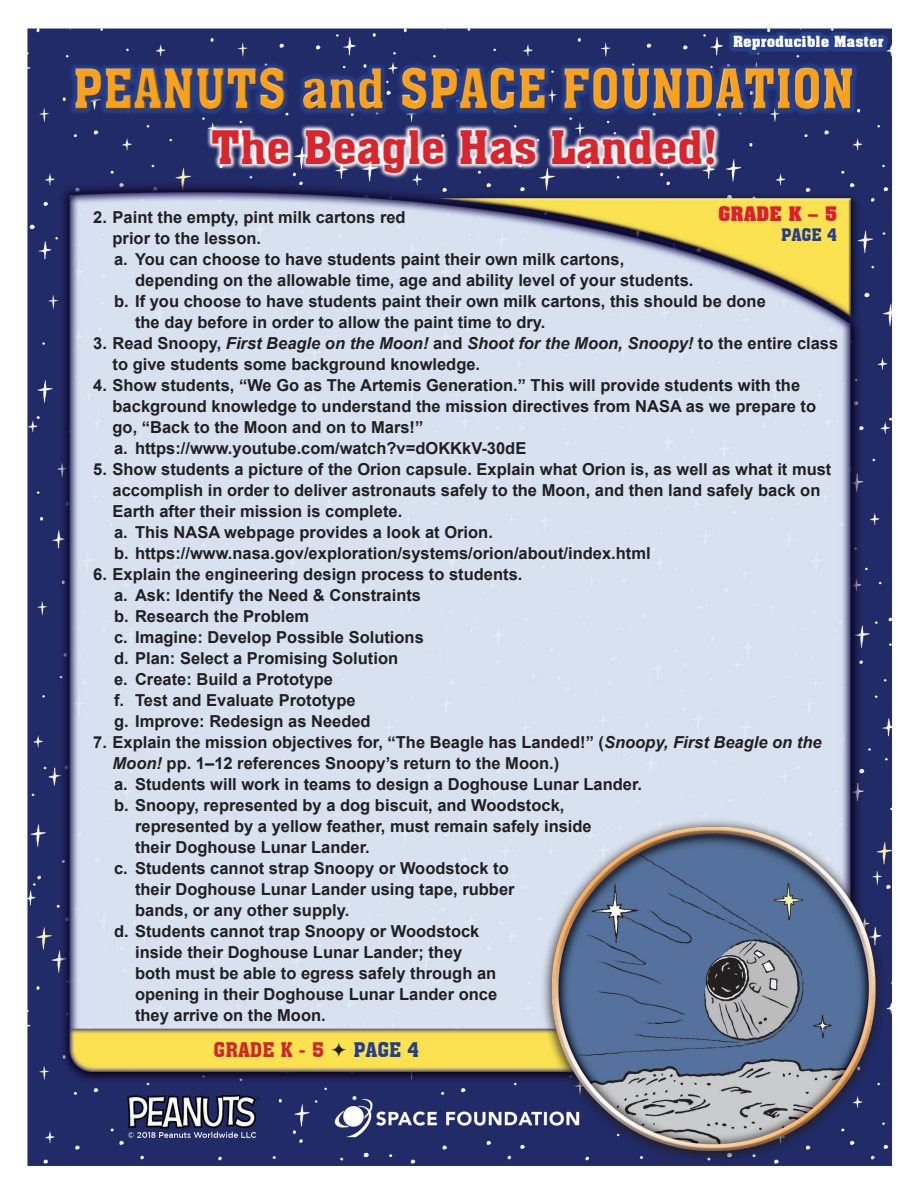
<style>
.page{position:relative;width:918px;height:1188px;background:#fff}
.page>*{position:absolute;margin:0;border:0;box-sizing:border-box;transform-origin:0 0}
.t1{font:54px "Aachen BT";color:#f8a11c;scale:.9 1}
.t2{font:45px "Aachen BT";color:#d9262e}
.t3{font:19.65px "Aachen BT";color:#d3232b}
.t4{font:19.65px "Aachen BT";color:#253f8e}
.t5{font:700 19.5px "Aachen BT";color:#dd1d35}
.t6{font:16.95px "Aachen BT";color:#253f8e}
.t7{font:700 16.5px/21px "Arial";color:#231f20}
.t8{font:700 15px "Aachen BT";color:#fff}
.s1{font-style:italic}
</style>
<div class="page">
<img style="left:27px;top:28px;width:867px;height:1138px">
<div style="left:74px;top:66px;width:786px;height:51px;background:#202b68"></div>
<svg style="left:69px;top:61px;width:790px;height:55px"></svg>
<div style="left:75px;top:67px;width:779px;height:42px;background:#fff;opacity:.75"></div>
<div style="left:75px;top:69px;width:779px;height:42px;background:#231f20;opacity:.75"></div>
<svg style="left:206px;top:124px;width:515px;height:55px"></svg>
<div style="left:732px;top:34px;width:158px;height:23px;background:#202b68"></div>
<svg style="left:729px;top:31px;width:159px;height:24px;fill:#243e8d"></svg>
<img style="left:527px;top:813px;width:364px;height:353px">
<svg style="left:332px;top:1043px;width:14px;height:14px"></svg>
<p class="t8" style="left:733px;top:32px;width:152px">Reproducible Master</p>
<h1 class="t1" style="left:74px;top:55px;width:869px">PEANUTS and SPACE FOUNDATION</h1>
<h2 class="t2" style="left:211px;top:119px;width:507px">The Beagle Has Landed!</h2>
<p class="t5" style="left:718px;top:201px;width:121px">GRADE K – 5</p>
<p class="t6" style="left:781px;top:224px;width:58px">PAGE 4</p>
<p class="t7" style="left:93px;top:207px;width:314px">2. Paint the empty, pint milk cartons red</p>
<p class="t7" style="left:113px;top:228px;width:150px">prior to the lesson.</p>
<p class="t7" style="left:114px;top:249px;width:512px">a. You can choose to have students paint their own milk cartons,</p>
<p class="t7" style="left:135px;top:270px;width:560px">depending on the allowable time, age and ability level of your students.</p>
<p class="t7" style="left:114px;top:291px;width:653px">b. If you choose to have students paint their own milk cartons, this should be done</p>
<p class="t7" style="left:135px;top:312px;width:412px">the day before in order to allow the paint time to dry.</p>
<p class="t7" style="left:113px;top:333px;width:727px;text-indent:-19px">3. Read Snoopy, <span class="s1">First Beagle on the Moon!</span> and <span class="s1">Shoot for the Moon, Snoopy!</span> to the entire class to give students some background knowledge.</p>
<p class="t7" style="left:113px;top:375px;width:705px;text-indent:-19px">4. Show students, “We Go as The Artemis Generation.” This will provide students with the background knowledge to understand the mission directives from NASA as we prepare to go, “Back to the Moon and on to Mars!”<br>a. https://www.youtube.com/watch?v=dOKKkV-30dE</p>
<p class="t7" style="left:113px;top:459px;width:720px;text-indent:-19px">5. Show students a picture of the Orion capsule. Explain what Orion is, as well as what it must accomplish in order to deliver astronauts safely to the Moon, and then land safely back on Earth after their mission is complete.<br>a. This NASA webpage provides a look at Orion.<br>b. https://www.nasa.gov/exploration/systems/orion/about/index.html</p>
<p class="t7" style="left:114px;top:564px;width:410px;text-indent:-21px">6. Explain the engineering design process to students. a. Ask: Identify the Need &amp; Constraints<br>b. Research the Problem<br>c. Imagine: Develop Possible Solutions<br>d. Plan: Select a Promising Solution<br>e. Create: Build a Prototype<br>f. Test and Evaluate Prototype<br>g. Improve: Redesign as Needed</p>
<p class="t7" style="left:93px;top:732px;width:730px">7. Explain the mission objectives for, “The Beagle has Landed!” (<span class="s1">Snoopy, First Beagle on the</span></p>
<p class="t7" style="left:113px;top:753px;width:448px"><span class="s1">Moon!</span> pp. 1–12 references Snoopy’s return to the Moon.)</p>
<p class="t7" style="left:114px;top:774px;width:529px">a. Students will work in teams to design a Doghouse Lunar Lander.</p>
<p class="t7" style="left:114px;top:795px;width:452px">b. Snoopy, represented by a dog biscuit, and Woodstock,</p>
<p class="t7" style="left:135px;top:816px;width:458px">represented by a yellow feather, must remain safely inside</p>
<p class="t7" style="left:135px;top:837px;width:236px">their Doghouse Lunar Lander.</p>
<p class="t7" style="left:114px;top:858px;width:396px">c. Students cannot strap Snoopy or Woodstock to</p>
<p class="t7" style="left:135px;top:879px;width:381px">their Doghouse Lunar Lander using tape, rubber</p>
<p class="t7" style="left:135px;top:900px;width:216px">bands, or any other supply.</p>
<p class="t7" style="left:114px;top:921px;width:367px">d. Students cannot trap Snoopy or Woodstock</p>
<p class="t7" style="left:135px;top:942px;width:329px">inside their Doghouse Lunar Lander; they</p>
<p class="t7" style="left:135px;top:963px;width:363px">both must be able to egress safely through an</p>
<p class="t7" style="left:135px;top:984px;width:364px">opening in their Doghouse Lunar Lander once</p>
<p class="t7" style="left:135px;top:1005px;width:192px">they arrive on the Moon.</p>
<p class="t3" style="left:214px;top:1038px;width:112px">GRADE K - 5</p>
<p class="t4" style="left:354px;top:1038px;width:67px">PAGE 4</p>
</div>
